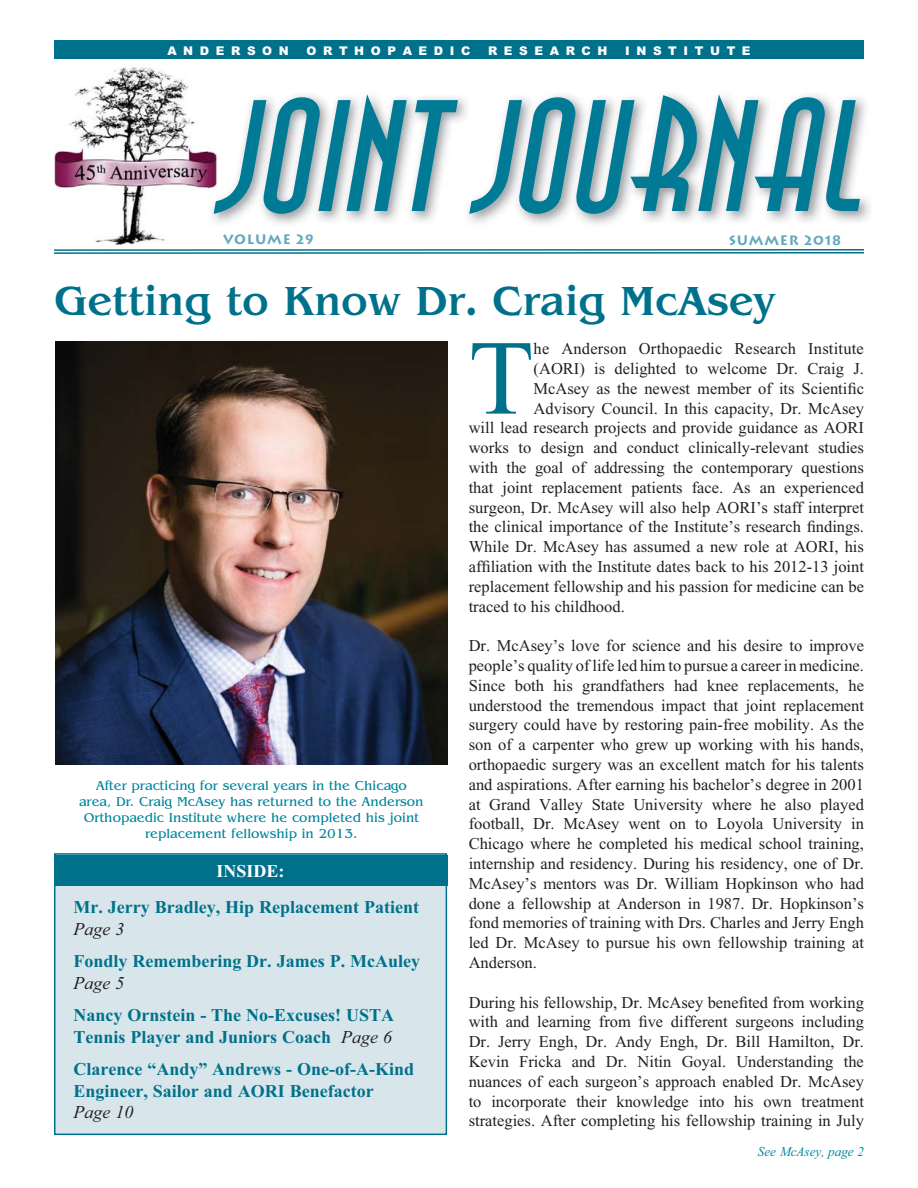
<style>
.page{position:relative;width:918px;height:1188px;background:#fff}
.page>*{position:absolute;margin:0;border:0;box-sizing:border-box;transform-origin:0 0}
.t1{font:italic 157.5px "Anna";letter-spacing:-.01em;color:#007a95;scale:1.05 1}
.t2{font:106.2px "Times New Roman";color:#00718b}
.t3{font:500 42px "Benguiat";letter-spacing:-.005em;color:#00718b}
.t4{font:700 18px/21.6px "Times New Roman";color:#00718b}
.t5{font:italic 18px "Times New Roman";color:#231f20}
.t6{font:700 18px "Times New Roman";color:#fff}
.t7{font:16.5px/19.8px "Times New Roman";color:#231f20;text-align:justify}
.t8{font:13.5px/16.2px "Benguiat";color:#00849d;text-align:center}
.t9{font:700 13.5px "Lithos";letter-spacing:.055em;color:#64a8bc}
.t10{font:italic 13.5px "Times New Roman";color:#00849d}
.t11{font:900 12px "Arial";letter-spacing:.55em;color:#fff}
.s1{font-weight:400;font-style:italic;color:#231f20}
</style>
<div class="page">
<img style="left:54px;top:67px;width:155px;height:178px">
<img style="left:209px;top:94px;width:661px;height:130px">
<hr style="left:54px;top:249px;width:810px;height:2px;background:#00718b">
<hr style="left:54px;top:252px;width:810px;height:2px;background:#00718b">
<div style="left:54px;top:40px;width:810px;height:19px;background:#00718b"></div>
<img style="left:56px;top:341px;width:391px;height:424px">
<div style="left:54px;top:853px;width:393px;height:282px;background:#d8e6eb;border:2px solid #00718b"></div>
<div style="left:54px;top:855px;width:393px;height:31px;background:#00718b"></div>
<p class="t11" style="left:167px;top:44px;width:123px">ANDERSON</p>
<p class="t11" style="left:306px;top:44px;width:165px">ORTHOPAEDIC</p>
<p class="t11" style="left:488px;top:44px;width:121px">RESEARCH</p>
<p class="t11" style="left:625px;top:44px;width:127px">INSTITUTE</p>
<h1 class="t1" style="left:218px;top:65px;width:608px">JOINT JOURNAL</h1>
<p class="t9" style="left:223px;top:232px;width:92px">VOLUME 29</p>
<p class="t9" style="left:729px;top:232px;width:114px">SUMMER 2018</p>
<h3 class="t3" style="left:54px;top:286px;width:723px">Getting to Know Dr. Craig McAsey</h3>
<h2 class="t2" style="left:469px;top:340px;width:66px">T</h2>
<p class="t7" style="left:534px;top:340px;width:332px">he Anderson Orthopaedic Research Institute</p>
<p class="t7" style="left:534px;top:360px;width:332px">(AORI) is delighted to welcome Dr. Craig J.</p>
<p class="t7" style="left:534px;top:380px;width:332px">McAsey as the newest member of its Scientific</p>
<p class="t7" style="left:534px;top:400px;width:332px">Advisory Council. In this capacity, Dr. McAsey</p>
<p class="t7" style="left:469px;top:420px;width:397px">will lead research projects and provide guidance as AORI</p>
<p class="t7" style="left:469px;top:439px;width:397px">works to design and conduct clinically-relevant studies</p>
<p class="t7" style="left:469px;top:459px;width:397px">with the goal of addressing the contemporary questions</p>
<p class="t7" style="left:469px;top:479px;width:397px">that joint replacement patients face. As an experienced</p>
<p class="t7" style="left:469px;top:499px;width:397px">surgeon, Dr. McAsey will also help AORI’s staff interpret</p>
<p class="t7" style="left:469px;top:519px;width:397px">the clinical importance of the Institute’s research findings.</p>
<p class="t7" style="left:469px;top:538px;width:397px">While Dr. McAsey has assumed a new role at AORI, his</p>
<p class="t7" style="left:469px;top:558px;width:397px">affiliation with the Institute dates back to his 2012-13 joint</p>
<p class="t7" style="left:469px;top:578px;width:397px">replacement fellowship and his passion for medicine can be</p>
<p class="t7" style="left:469px;top:598px;width:158px">traced to his childhood.</p>
<p class="t7" style="left:469px;top:637px;width:397px">Dr. McAsey’s love for science and his desire to improve people’s quality of life led him to pursue a career in medicine.<br>Since both his grandfathers had knee replacements, he understood the tremendous impact that joint replacement surgery could have by restoring pain-free mobility. As the son of a carpenter who grew up working with his hands, orthopaedic surgery was an excellent match for his talents and aspirations. After earning his bachelor’s degree in 2001 at Grand Valley State University where he also played football, Dr. McAsey went on to Loyola University in Chicago where he completed his medical school training, internship and residency. During his residency, one of Dr.<br>McAsey’s mentors was Dr. William Hopkinson who had done a fellowship at Anderson in 1987. Dr. Hopkinson’s fond memories of training with Drs. Charles and Jerry Engh led Dr. McAsey to pursue his own fellowship training at Anderson.</p>
<p class="t7" style="left:469px;top:994px;width:397px">During his fellowship, Dr. McAsey benefited from working with and learning from five different surgeons including Dr. Jerry Engh, Dr. Andy Engh, Dr. Bill Hamilton, Dr.<br>Kevin Fricka and Dr. Nitin Goyal. Understanding the nuances of each surgeon’s approach enabled Dr. McAsey to incorporate their knowledge into his own treatment strategies. After completing his fellowship training in July</p>
<p class="t8" style="left:79px;top:779px;width:346px">After practicing for several years in the Chicago area, Dr. Craig McAsey has returned to the Anderson Orthopaedic Institute where he completed his joint replacement fellowship in 2013.</p>
<p class="t6" style="left:217px;top:865px;width:70px">INSIDE:</p>
<p class="t4" style="left:73px;top:898px;width:347px">Mr. Jerry Bradley, Hip Replacement Patient</p>
<p class="t5" style="left:73px;top:922px;width:52px">Page 3</p>
<p class="t4" style="left:73px;top:952px;width:348px">Fondly Remembering Dr. James P. McAuley</p>
<p class="t5" style="left:73px;top:976px;width:52px">Page 5</p>
<p class="t4" style="left:73px;top:1006px;width:322px">Nancy Ornstein - The No-Excuses! USTA<br>Tennis Player and Juniors Coach <span class="s1">Page 6</span></p>
<p class="t4" style="left:73px;top:1060px;width:342px">Clarence “Andy” Andrews - One-of-A-Kind<br>Engineer, Sailor and AORI Benefactor</p>
<p class="t5" style="left:73px;top:1106px;width:61px">Page 10</p>
<p class="t10" style="left:758px;top:1146px;width:108px">See McAsey, page 2</p>
</div>
